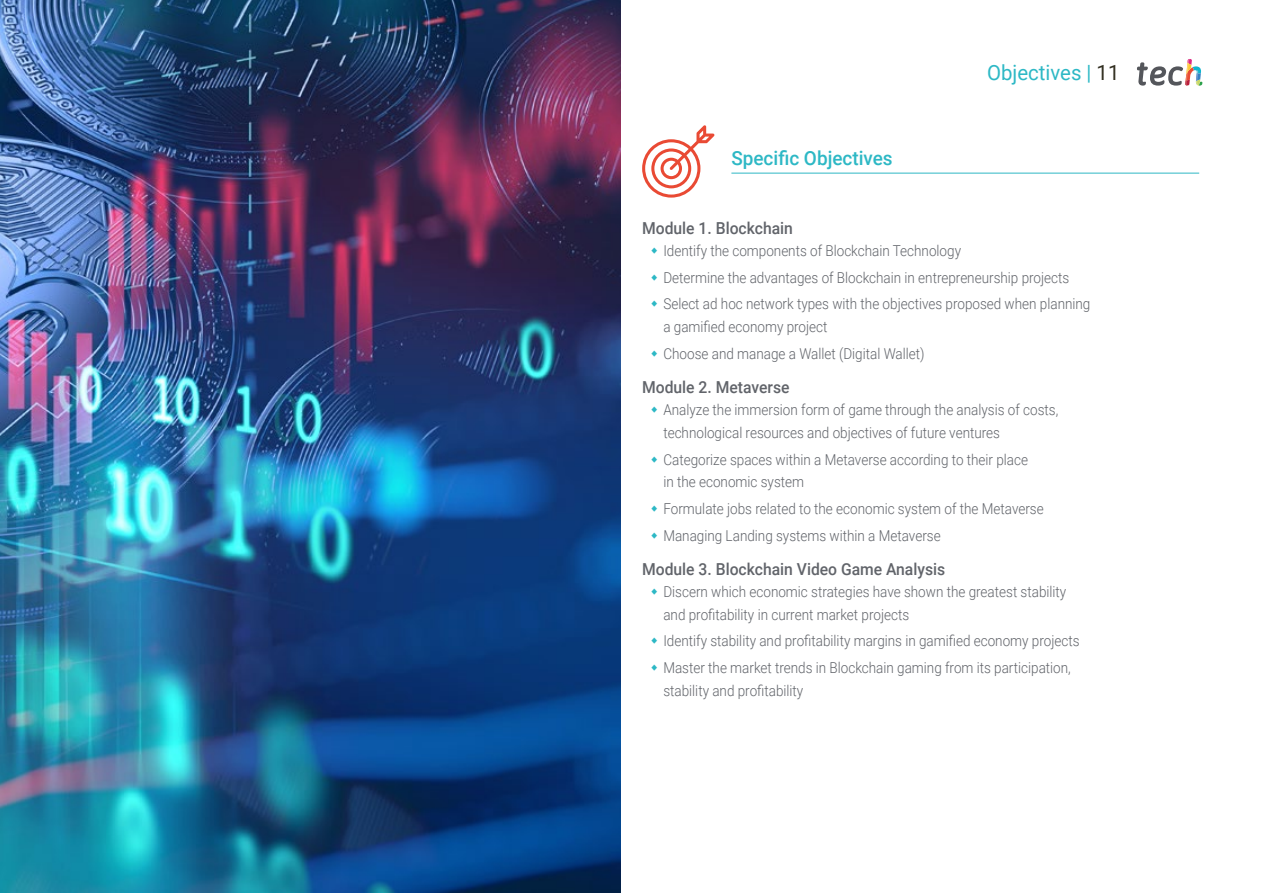
<style>
.page{position:relative;width:1263px;height:893px;background:#fff}
.page>*{position:absolute;margin:0;border:0;box-sizing:border-box;transform-origin:0 0}
.t1{font:21px "Roboto";color:#2db8c5}
.t2{font:500 19.5px "Roboto";color:#2db8c5}
.t3{font:500 16.5px "Roboto";color:#61646a;scale:.95 1}
.t4{font:300 15px/26.7px "Roboto";color:#61646a;scale:.9 1}
.s1{color:#312e20}
</style>
<div class="page">
<svg style="left:1137px;top:59px;width:65px;height:27px"></svg>
<hr style="left:731px;top:173px;width:468px;height:1px;background:#2db8c5">
<img style="left:0;top:0;width:621px;height:893px">
<svg style="left:642px;top:125px;width:72px;height:73px"></svg>
<h2 class="t2" style="left:731px;top:144px;width:163px">Specific Objectives</h2>
<h1 class="t1" style="left:987px;top:57px;width:134px">Objectives | <span class="s1">11</span></h1>
<p class="t3" style="left:642px;top:216px;width:160px">Module 1. Blockchain</p>
<p class="t4" style="left:663px;top:237px;width:476px">Identify the components of Blockchain Technology<br>Determine the advantages of Blockchain in entrepreneurship projects<br>Select ad hoc network types with the objectives proposed when planning</p>
<p class="t4" style="left:663px;top:313px;width:292px">a gamified economy project<br>Choose and manage a Wallet (Digital Wallet)</p>
<p class="t3" style="left:642px;top:375px;width:157px">Module 2. Metaverse</p>
<p class="t4" style="left:663px;top:398px;width:440px;line-height:22.5px">Analyze the immersion form of game through the analysis of costs, technological resources and objectives of future ventures</p>
<p class="t4" style="left:663px;top:447px;width:407px;line-height:22.5px">Categorize spaces within a Metaverse according to their place in the economic system</p>
<p class="t4" style="left:663px;top:494px;width:424px">Formulate jobs related to the economic system of the Metaverse<br>Managing Landing systems within a Metaverse</p>
<p class="t3" style="left:642px;top:557px;width:321px">Module 3. Blockchain Video Game Analysis</p>
<p class="t4" style="left:663px;top:580px;width:449px;line-height:22.5px">Discern which economic strategies have shown the greatest stability and profitability in current market projects</p>
<p class="t4" style="left:663px;top:627px;width:464px">Identify stability and profitability margins in gamified economy projects<br>Master the market trends in Blockchain gaming from its participation,</p>
<p class="t4" style="left:663px;top:676px;width:157px">stability and profitability</p>
</div>
